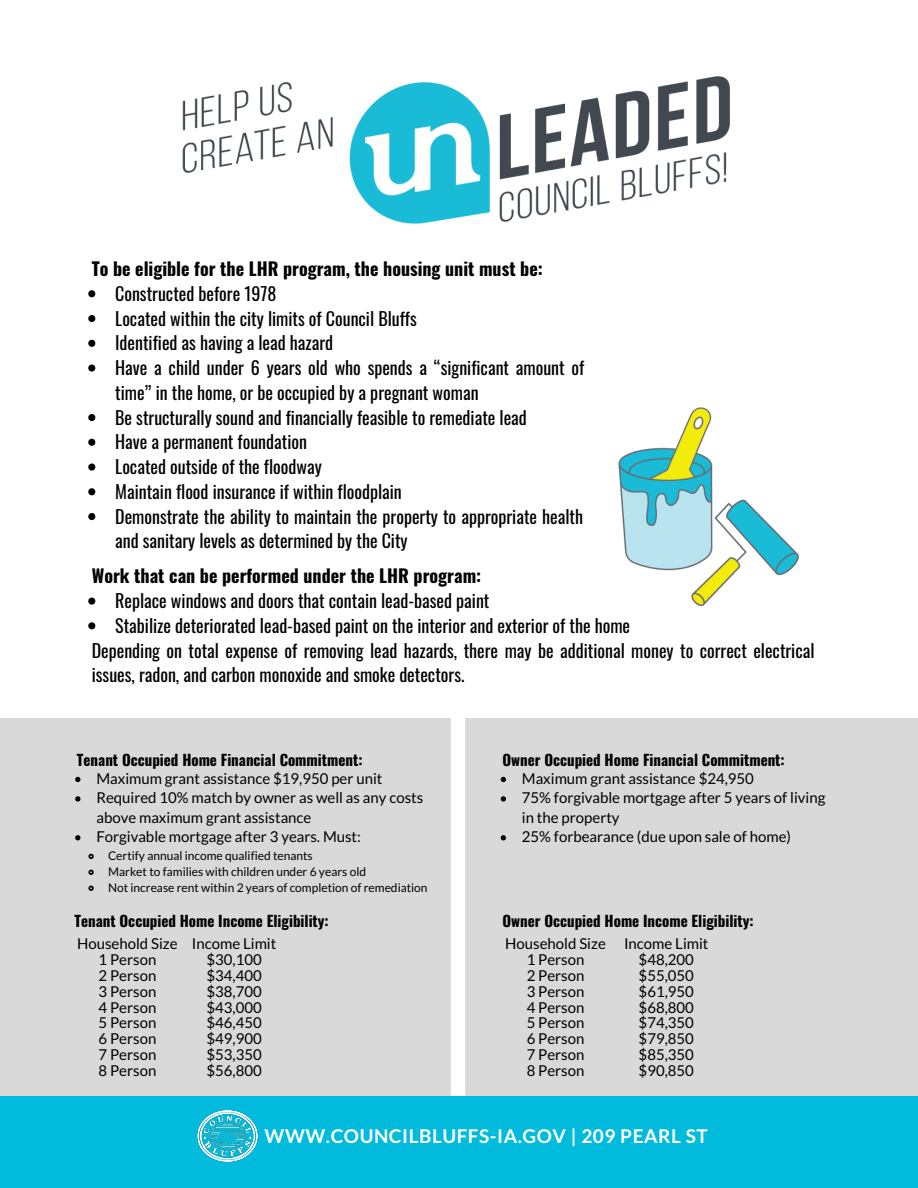
<style>
.page{position:relative;width:918px;height:1188px;background:#fff}
.page>*{position:absolute;margin:0;border:0;box-sizing:border-box;transform-origin:0 0}
.t1{font:700 18.9px "Lato";letter-spacing:.03em;color:#fff}
.t2{font:18px/24.8px "Oswald";color:#000}
.t3{font:700 18px "Oswald";color:#000}
.t4{font:15px/15.9px "Lato";color:#000;text-align:center}
.t5{font:700 15px "Oswald";color:#000}
.t6{font:12px/15.9px "Lato";color:#000}
</style>
<div class="page">
<div style="left:0;top:718px;width:918px;height:407px;background:#d9d9d9"></div>
<svg style="left:501px;top:777px;width:5px;height:5px"></svg>
<svg style="left:501px;top:796px;width:5px;height:6px"></svg>
<svg style="left:501px;top:835px;width:5px;height:5px"></svg>
<svg style="left:75px;top:777px;width:5px;height:5px"></svg>
<svg style="left:75px;top:796px;width:5px;height:6px"></svg>
<svg style="left:75px;top:835px;width:5px;height:5px"></svg>
<svg style="left:88px;top:853px;width:6px;height:6px"></svg>
<svg style="left:88px;top:869px;width:6px;height:6px"></svg>
<svg style="left:88px;top:885px;width:6px;height:6px"></svg>
<img style="left:182px;top:76px;width:548px;height:148px">
<div style="left:451px;top:718px;width:14px;height:378px;background:#fff"></div>
<svg style="left:88px;top:290px;width:7px;height:7px"></svg>
<svg style="left:88px;top:315px;width:7px;height:7px"></svg>
<svg style="left:88px;top:340px;width:7px;height:7px"></svg>
<svg style="left:88px;top:364px;width:7px;height:8px"></svg>
<svg style="left:88px;top:414px;width:7px;height:7px"></svg>
<svg style="left:88px;top:439px;width:7px;height:7px"></svg>
<svg style="left:88px;top:463px;width:7px;height:8px"></svg>
<svg style="left:88px;top:488px;width:7px;height:7px"></svg>
<svg style="left:88px;top:513px;width:7px;height:7px"></svg>
<div style="left:0;top:1096px;width:918px;height:92px;background:#00bbdc"></div>
<img style="left:197px;top:1110px;width:61px;height:52px">
<img style="left:618px;top:407px;width:181px;height:200px">
<svg style="left:88px;top:598px;width:7px;height:7px"></svg>
<svg style="left:88px;top:622px;width:7px;height:7px"></svg>
<p class="t3" style="left:92px;top:255px;width:453px">To be eligible for the LHR program, the housing unit must be:</p>
<p class="t2" style="left:115px;top:280px;width:471px">Constructed before 1978<br>Located within the city limits of Council Bluffs<br>Identified as having a lead hazard<br>Have a child under 6 years old who spends a “significant amount of time” in the home, or be occupied by a pregnant woman<br>Be structurally sound and financially feasible to remediate lead<br>Have a permanent foundation<br>Located outside of the floodway<br>Maintain flood insurance if within floodplain<br>Demonstrate the ability to maintain the property to appropriate health and sanitary levels as determined by the City</p>
<p class="t3" style="left:92px;top:562px;width:391px">Work that can be performed under the LHR program:</p>
<p class="t2" style="left:115px;top:588px;width:376px">Replace windows and doors that contain lead-based paint</p>
<p class="t2" style="left:115px;top:612px;width:517px">Stabilize deteriorated lead-based paint on the interior and exterior of the home</p>
<p class="t2" style="left:92px;top:637px;width:724px">Depending on total expense of removing lead hazards, there may be additional money to correct electrical</p>
<p class="t2" style="left:92px;top:662px;width:374px">issues, radon, and carbon monoxide and smoke detectors.</p>
<p class="t5" style="left:77px;top:748px;width:287px">Tenant Occupied Home Financial Commitment:</p>
<p class="t4" style="left:96px;top:768px;width:328px;line-height:19.5px;text-align:left">Maximum grant assistance $19,950 per unit Required 10% match by owner as well as any costs above maximum grant assistance<br>Forgivable mortgage after 3 years. Must:</p>
<p class="t6" style="left:108px;top:847px;width:321px">Certify annual income qualified tenants<br>Market to families with children under 6 years old<br>Not increase rent within 2 years of completion of remediation</p>
<p class="t5" style="left:74px;top:909px;width:256px">Tenant Occupied Home Income Eligibility:</p>
<p class="t4" style="left:77px;top:935px;width:102px">Household Size<br>1 Person<br>2 Person<br>3 Person<br>4 Person<br>5 Person<br>6 Person<br>7 Person<br>8 Person</p>
<p class="t4" style="left:192px;top:935px;width:86px">Income Limit $30,100 $34,400 $38,700 $43,000 $46,450 $49,900 $53,350 $56,800</p>
<p class="t5" style="left:502px;top:748px;width:284px">Owner Occupied Home Financial Commitment:</p>
<p class="t4" style="left:522px;top:768px;width:305px;line-height:19.5px;text-align:left">Maximum grant assistance $24,950<br>75% forgivable mortgage after 5 years of living in the property<br>25% forbearance (due upon sale of home)</p>
<p class="t5" style="left:502px;top:909px;width:253px">Owner Occupied Home Income Eligibility:</p>
<p class="t4" style="left:505px;top:935px;width:102px">Household Size<br>1 Person<br>2 Person<br>3 Person<br>4 Person<br>5 Person<br>6 Person<br>7 Person<br>8 Person</p>
<p class="t4" style="left:624px;top:935px;width:86px">Income Limit $48,200 $55,050 $61,950 $68,800 $74,350 $79,850 $85,350 $90,850</p>
<p class="t1" style="left:265px;top:1125px;width:445px">WWW.COUNCILBLUFFS-IA.GOV | 209 PEARL ST</p>
</div>
